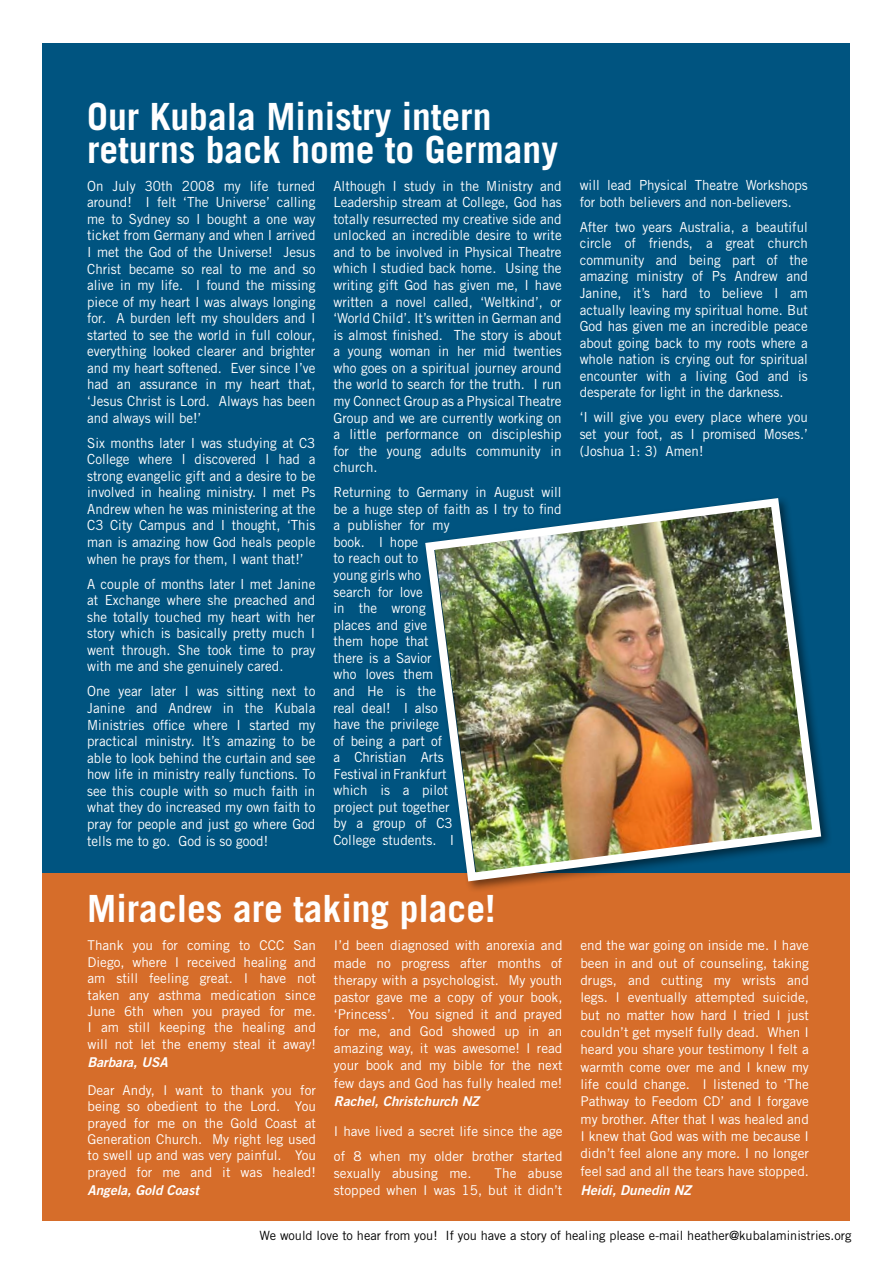
<style>
.page{position:relative;width:893px;height:1263px;background:#fff}
.page>*{position:absolute;margin:0;border:0;box-sizing:border-box;transform-origin:0 0}
.t1{font:700 37.5px/33px "Trade Gothic";color:#fff}
.t2{font:13.95px/16.5px "Trade Gothic";color:#fff;text-align:justify;scale:.96 1}
.t3{font:13.5px/17.4px "Trade Gothic";color:#fff;text-align:justify}
.t4{font:italic 13.5px "Trade Gothic Bold Two";color:#fff}
.t5{font:12.75px "Trade Gothic";color:#000}
</style>
<div class="page">
<div style="left:43px;top:43px;width:807px;height:1177px;background:#005480"></div>
<div style="left:43px;top:873px;width:807px;height:347px;background:#d66d2a"></div>
<div style="left:421px;top:494px;width:411px;height:399px;background:#000;opacity:.5"></div>
<img style="left:421px;top:494px;width:405px;height:392px">
<h1 class="t1" style="left:87px;top:99px;width:472px">Our Kubala Ministry intern returns back home to Germany</h1>
<p class="t2" style="left:87px;top:177px;width:239px">On July 30th 2008 my life turned around! I felt ‘The Universe’ calling me to Sydney so I bought a one way ticket from Germany and when I arrived I met the God of the Universe! Jesus Christ became so real to me and so alive in my life. I found the missing piece of my heart I was always longing for. A burden left my shoulders and I started to see the world in full colour, everything looked clearer and brighter and my heart softened. Ever since I’ve had an assurance in my heart that, ‘Jesus Christ is Lord. Always has been and always will be!’</p>
<p class="t2" style="left:87px;top:434px;width:239px">Six months later I was studying at C3<br>College where I discovered I had a strong evangelic gift and a desire to be involved in healing ministry. I met Ps Andrew when he was ministering at the C3 City Campus and I thought, ‘This man is amazing how God heals people when he prays for them, I want that!’</p>
<p class="t2" style="left:87px;top:575px;width:239px">A couple of months later I met Janine at Exchange where she preached and she totally touched my heart with her story which is basically pretty much I went through. She took time to pray with me and she genuinely cared.</p>
<p class="t2" style="left:87px;top:683px;width:239px">One year later I was sitting next to Janine and Andrew in the Kubala Ministries office where I started my practical ministry. It’s amazing to be able to look behind the curtain and see how life in ministry really functions. To see this couple with so much faith in what they do increased my own faith to pray for people and just go where God tells me to go. God is so good!</p>
<p class="t2" style="left:333px;top:177px;width:239px">Although I study in the Ministry and Leadership stream at College, God has totally resurrected my creative side and unlocked an incredible desire to write and to be involved in Physical Theatre which I studied back home. Using the writing gift God has given me, I have written a novel called, ‘Weltkind’, or ‘World Child’. It’s written in German and is almost finished. The story is about a young woman in her mid twenties who goes on a spiritual journey around the world to search for the truth. I run my Connect Group as a Physical Theatre Group and we are currently working on a little performance on discipleship for the young adults community in church.</p>
<p class="t2" style="left:333px;top:484px;width:239px;text-align:left">Returning to Germany in August will be a huge step of faith as I try to find a publisher for my<br>book. I hope<br>to reach out to<br>young girls who<br>search for love<br>in the wrong<br>places and give<br>them hope that<br>there is a Savior<br>who loves them<br>and He is the<br>real deal! I also<br>have the privilege<br>of being a part of<br>a Christian Arts<br>Festival in Frankfurt<br>which is a pilot<br>project put together<br>by a group of C3<br>College students. I</p>
<p class="t2" style="left:580px;top:177px;width:239px">will lead Physical Theatre Workshops for both believers and non-believers.</p>
<p class="t2" style="left:580px;top:218px;width:239px">After two years Australia, a beautiful circle of friends, a great church community and being part of the amazing ministry of Ps Andrew and Janine, it’s hard to believe I am actually leaving my spiritual home. But God has given me an incredible peace about going back to my roots where a whole nation is crying out for spiritual encounter with a living God and is desperate for light in the darkness.</p>
<p class="t2" style="left:580px;top:409px;width:239px">‘I will give you every place where you set your foot, as I promised Moses.’ (Joshua 1: 3) Amen!</p>
<h1 class="t1" style="left:87px;top:891px;width:410px">Miracles are taking place!</h1>
<p class="t3" style="left:87px;top:937px;width:230px;line-height:16.4px">Thank you for coming to CCC San Diego, where I received healing and am still feeling great. I have not taken any asthma medication since June 6th when you prayed for me.<br>I am still keeping the healing and will not let the enemy steal it away!</p>
<p class="t4" style="left:87px;top:1053px;width:82px">Barbara, USA</p>
<p class="t3" style="left:87px;top:1082px;width:230px;line-height:16.4px">Dear Andy, I want to thank you for being so obedient to the Lord. You prayed for me on the Gold Coast at Generation Church. My right leg used to swell up and was very painful. You prayed for me and it was healed!</p>
<p class="t4" style="left:87px;top:1182px;width:113px">Angela, Gold Coast</p>
<p class="t3" style="left:334px;top:937px;width:230px">I’d been diagnosed with anorexia and made no progress after months of therapy with a psychologist. My youth pastor gave me a copy of your book, ‘Princess’. You signed it and prayed for me, and God showed up in an amazing way, it was awesome! I read your book and my bible for the next few days and God has fully healed me!</p>
<p class="t4" style="left:334px;top:1093px;width:147px">Rachel, Christchurch NZ</p>
<p class="t3" style="left:334px;top:1118px;width:230px;line-height:24.9px">I have lived a secret life since the age of 8 when my older brother started</p>
<p class="t3" style="left:334px;top:1164px;width:139px">sexually abusing me.</p>
<p class="t3" style="left:334px;top:1164px;width:230px;text-align:right">The abuse<br>stopped when I was 15, but it didn’t</p>
<p class="t3" style="left:580px;top:937px;width:230px">end the war going on inside me. I have been in and out of counseling, taking drugs, and cutting my wrists and legs. I eventually attempted suicide, but no matter how hard I tried I just couldn’t get myself fully dead. When I heard you share your testimony I felt a warmth come over me and I knew my life could change. I listened to ‘The Pathway to Feedom CD’ and I forgave my brother. After that I was healed and I knew that God was with me because I didn’t feel alone any more. I no longer feel sad and all the tears have stopped.</p>
<p class="t4" style="left:580px;top:1182px;width:112px">Heidi, Dunedin NZ</p>
<p class="t5" style="left:260px;top:1227px;width:593px">We would love to hear from you! If you have a story of healing please e-mail heather@kubalaministries.org</p>
</div>
